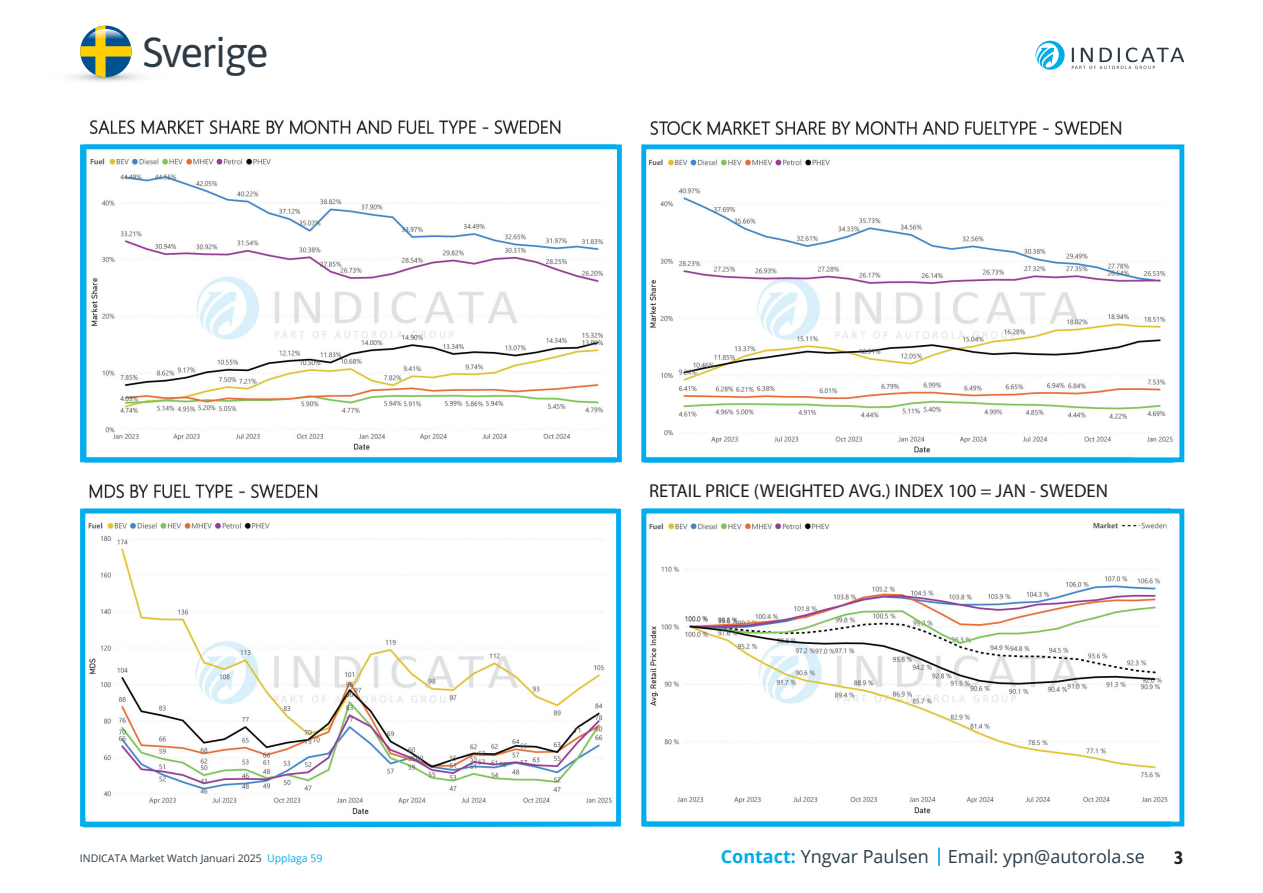
<style>
.page{position:relative;width:1263px;height:893px;background:#fff}
.page>*{position:absolute;margin:0;border:0;box-sizing:border-box;transform-origin:0 0}
.t1{font:42px "Asap";letter-spacing:-.04em;color:#2c3b46}
.t2{font:18.75px "Myriad Pro";color:#231f20}
.t3{font:18px "Open Sans";color:#2c3b46}
.t4{font:700 18px "Asap";color:#231f20}
.t5{font:10.5px "Open Sans";color:#2c3b46}
.s1{color:#00ade8}
.s2{font-weight:700;color:#00ade8}
</style>
<div class="page">
<svg style="left:42px;top:68px;width:128px;height:17px"></svg>
<svg style="left:80px;top:26px;width:52px;height:51px"></svg>
<svg style="left:1035px;top:41px;width:30px;height:29px"></svg>
<svg style="left:1072px;top:48px;width:112px;height:21px"></svg>
<svg style="left:938px;top:848px;width:2px;height:18px"></svg>
<img style="left:80px;top:120px;width:536px;height:344px">
<div style="left:80px;top:144px;width:542px;height:318px;border:5px solid #00aeef"></div>
<img style="left:641px;top:121px;width:532px;height:343px">
<div style="left:641px;top:144px;width:543px;height:318px;border:5px solid #00aeef"></div>
<img style="left:80px;top:484px;width:536px;height:345px">
<div style="left:80px;top:509px;width:541px;height:317px;border:5px solid #00aeef"></div>
<img style="left:641px;top:508px;width:529px;height:320px">
<div style="left:641px;top:509px;width:543px;height:317px;border:5px solid #00aeef"></div>
<h1 class="t1" style="left:143px;top:35px;width:127px">Sverige</h1>
<p class="t5" style="left:80px;top:851px;width:244px">INDICATA Market Watch Januari 2025 <span class="s1">Upplaga 59</span></p>
<p class="t2" style="left:649px;top:484px;width:460px">RETAIL PRICE (WEIGHTED AVG.) INDEX 100 = JAN - SWEDEN</p>
<p class="t3" style="left:721px;top:849px;width:426px"><span class="s2">Contact:</span> Yngvar Paulsen Email: ypn@autorola.se</p>
<p class="t4" style="left:1174px;top:847px;width:11px">3</p>
</div>
